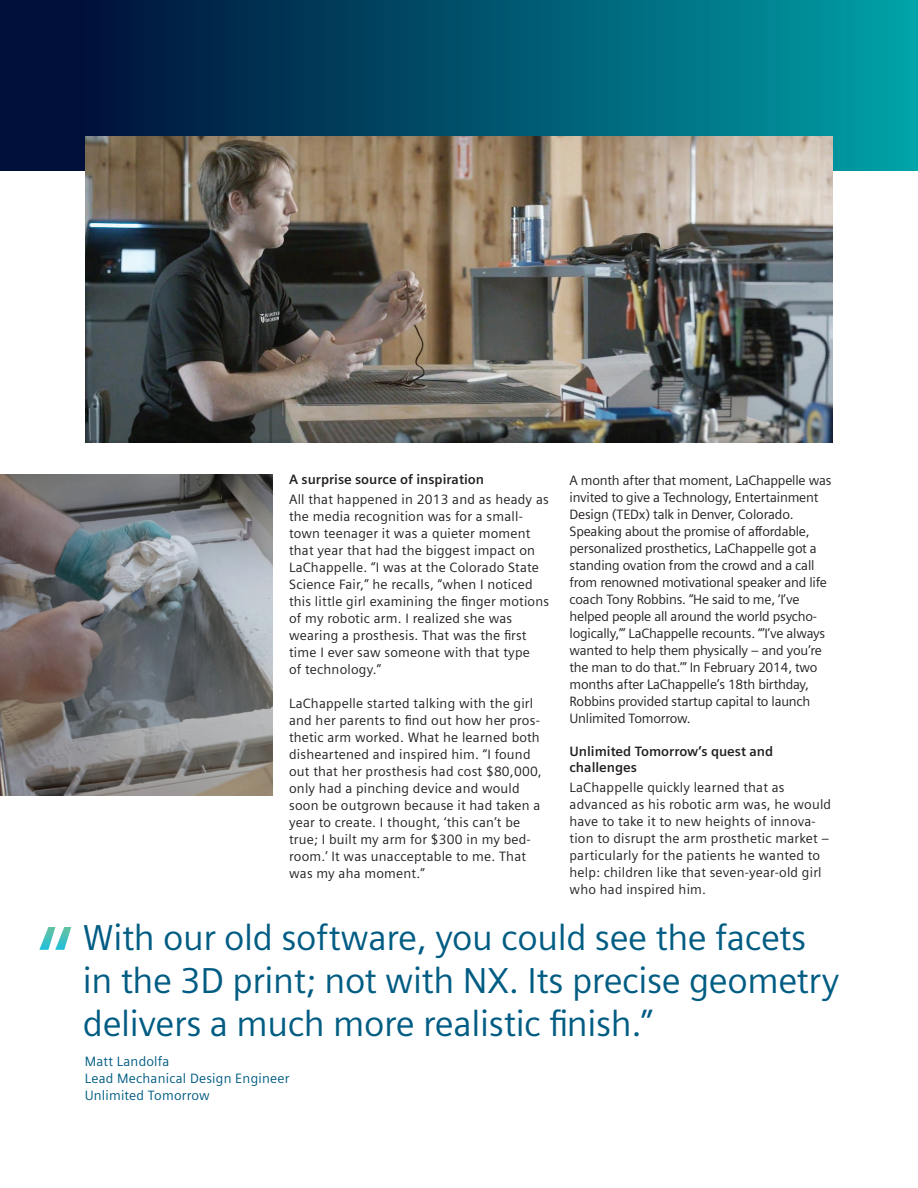
<style>
.page{position:relative;width:918px;height:1188px;background:#fff}
.page>*{position:absolute;margin:0;border:0;box-sizing:border-box;transform-origin:0 0}
.Large_Quote_Blue{font:36px/43.2px "Siemens Sans";letter-spacing:-.01em;color:#015c83}
.Body_Text{font:13.5px/17px "Siemens Sans";letter-spacing:.015em;color:#231f20}
.Body_Text-2{font:13.5px/17px "Siemens Sans";letter-spacing:-.015em;color:#231f20}
.Body_Subhead{font:700 13.5px/16.2px "Siemens Sans";color:#231f20}
.Large_Quote_Credit_Blue{font:13.5px/17px "Siemens Sans";letter-spacing:.015em;color:#015c83}
</style>
<div class="page">
<div style="left:0;top:0;width:918px;height:170px;background:linear-gradient(to right,#000430,#009fa6)"></div>
<img style="left:85px;top:136px;width:748px;height:306px">
<img style="left:0;top:474px;width:272px;height:321px">
<svg style="left:39px;top:927px;width:32px;height:23px"></svg>
<p class="Body_Subhead" style="left:289px;top:471px;width:197px">A surprise source of inspiration</p>
<p class="Body_Text" style="left:289px;top:490px;width:262px">All that happened in 2013 and as heady as the media recognition was for a small&shy;town teenager it was a quieter moment that year that had the biggest impact on LaChappelle. “I was at the Colorado State Science Fair,” he recalls, “when I noticed this little girl examining the finger motions of my robotic arm. I realized she was wearing a prosthesis. That was the first time I ever saw someone with that type<br>of technology.”</p>
<p class="Body_Text" style="left:289px;top:694px;width:254px">LaChappelle started talking with the girl and her parents to find out how her pros&shy;thetic arm worked. What he learned both disheartened and inspired him. “I found out that her prosthesis had cost $80,000, only had a pinching device and would soon be outgrown because it had taken a year to create. I thought, ‘this can’t be true; I built my arm for $300 in my bed&shy;room.’ It was unacceptable to me. That was my aha moment.”</p>
<p class="Body_Text-2" style="left:570px;top:471px;width:263px">A month after that moment, LaChappelle was invited to give a Technology, Entertainment Design (TEDx) talk in Denver, Colorado.<br>Speaking about the promise of affordable, personalized prosthetics, LaChappelle got a standing ovation from the crowd and a call from renowned motivational speaker and life coach Tony Robbins. “He said to me, ‘I’ve helped people all around the world psycho&shy;logically,’” LaChappelle recounts. “’I’ve always wanted to help them physically – and you’re the man to do that.’” In February 2014, two months after LaChappelle’s 18th birthday, Robbins provided startup capital to launch Unlimited Tomorrow.</p>
<p class="Body_Subhead" style="left:570px;top:743px;width:205px">Unlimited Tomorrow’s quest and challenges</p>
<p class="Body_Text" style="left:570px;top:778px;width:263px">LaChappelle quickly learned that as advanced as his robotic arm was, he would have to take it to new heights of innova&shy;tion to disrupt the arm prosthetic market – particularly for the patients he wanted to help: children like that seven-year-old girl who had inspired him.</p>
<p class="Large_Quote_Blue" style="left:83px;top:913px;width:758px">With our old software, you could see the facets in the 3D print; not with NX. Its precise geometry delivers a much more realistic finish.”</p>
<p class="Large_Quote_Credit_Blue" style="left:85px;top:1052px;width:206px">Matt Landolfa<br>Lead Mechanical Design Engineer<br>Unlimited Tomorrow</p>
</div>
